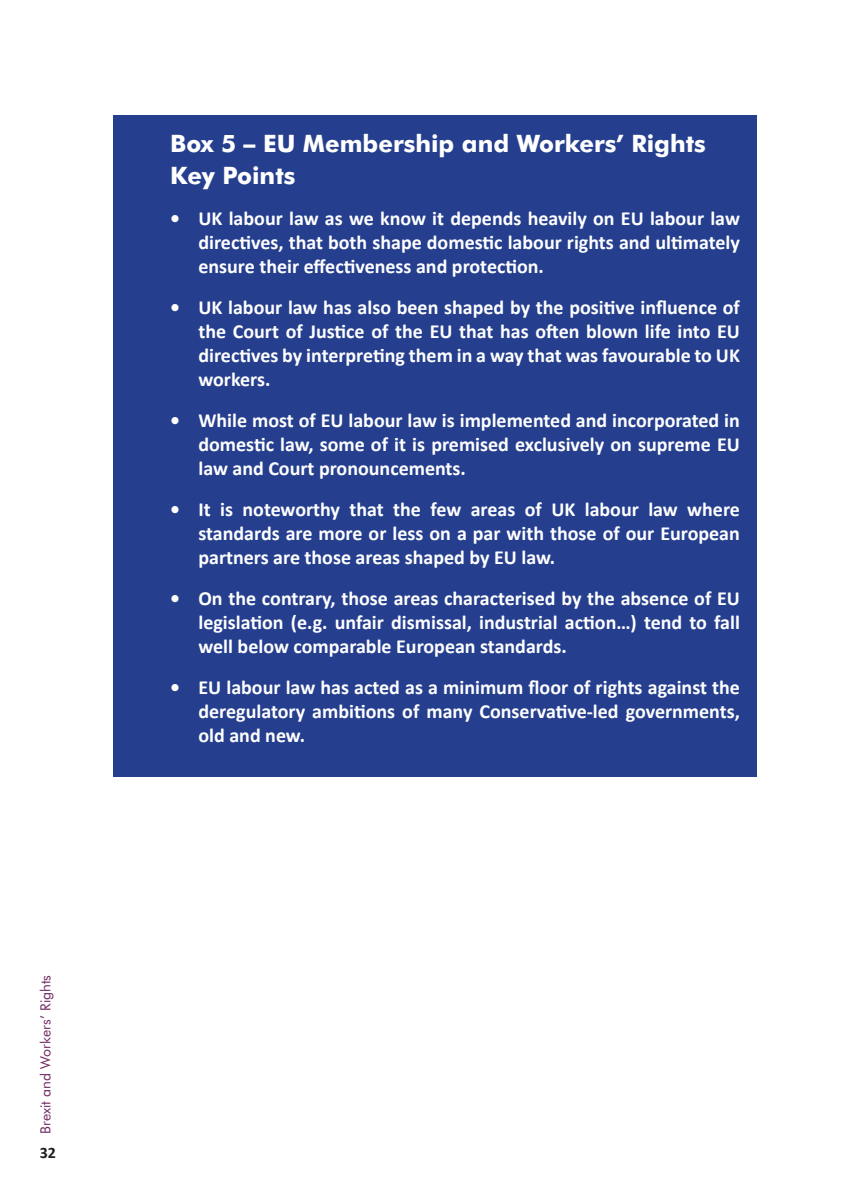
<style>
.page{position:relative;width:842px;height:1191px;background:#fff}
.page>*{position:absolute;margin:0;border:0;box-sizing:border-box;transform-origin:0 0}
.t1{font:700 24px/32px "Futura BT";color:#fff}
.t2{font:700 20px/24px "Calibri";color:#fff;text-align:justify}
.t3{font:700 16px "Calibri";color:#231f20}
.t4{font:14px "Futura BT";color:#702862}
</style>
<div class="page">
<div style="left:113px;top:115px;width:644px;height:662px;background:#253f8e"></div>
<p class="t4" style="left:40px;top:1134px;width:160px;rotate:-90deg">Brexit and Workers’ Rights</p>
<p class="t3" style="left:40px;top:1146px;width:18px">32</p>
<p class="t1" style="left:170px;top:129px;width:537px">Box 5 – EU Membership and Workers’ Rights<br>Key Points</p>
<p class="t2" style="left:198px;top:208px;width:543px;text-indent:-28px">• UK labour law as we know it depends heavily on EU labour law directives, that both shape domestic labour rights and ultimately ensure their effectiveness and protection.</p>
<p class="t2" style="left:198px;top:294px;width:543px;text-indent:-28px">• UK labour law has also been shaped by the positive influence of the Court of Justice of the EU that has often blown life into EU directives by interpreting them in a way that was favourable to UK workers.</p>
<p class="t2" style="left:198px;top:410px;width:543px;text-indent:-28px">• While most of EU labour law is implemented and incorporated in domestic law, some of it is premised exclusively on supreme EU law and Court pronouncements.</p>
<p class="t2" style="left:198px;top:499px;width:543px;text-indent:-28px">• It is noteworthy that the few areas of UK labour law where standards are more or less on a par with those of our European partners are those areas shaped by EU law.</p>
<p class="t2" style="left:198px;top:588px;width:543px;text-indent:-28px">• On the contrary, those areas characterised by the absence of EU legislation (e.g. unfair dismissal, industrial action…) tend to fall well below comparable European standards.</p>
<p class="t2" style="left:198px;top:674px;width:543px;text-indent:-28px">• EU labour law has acted as a minimum floor of rights against the deregulatory ambitions of many Conservative-led governments, old and new.</p>
</div>
